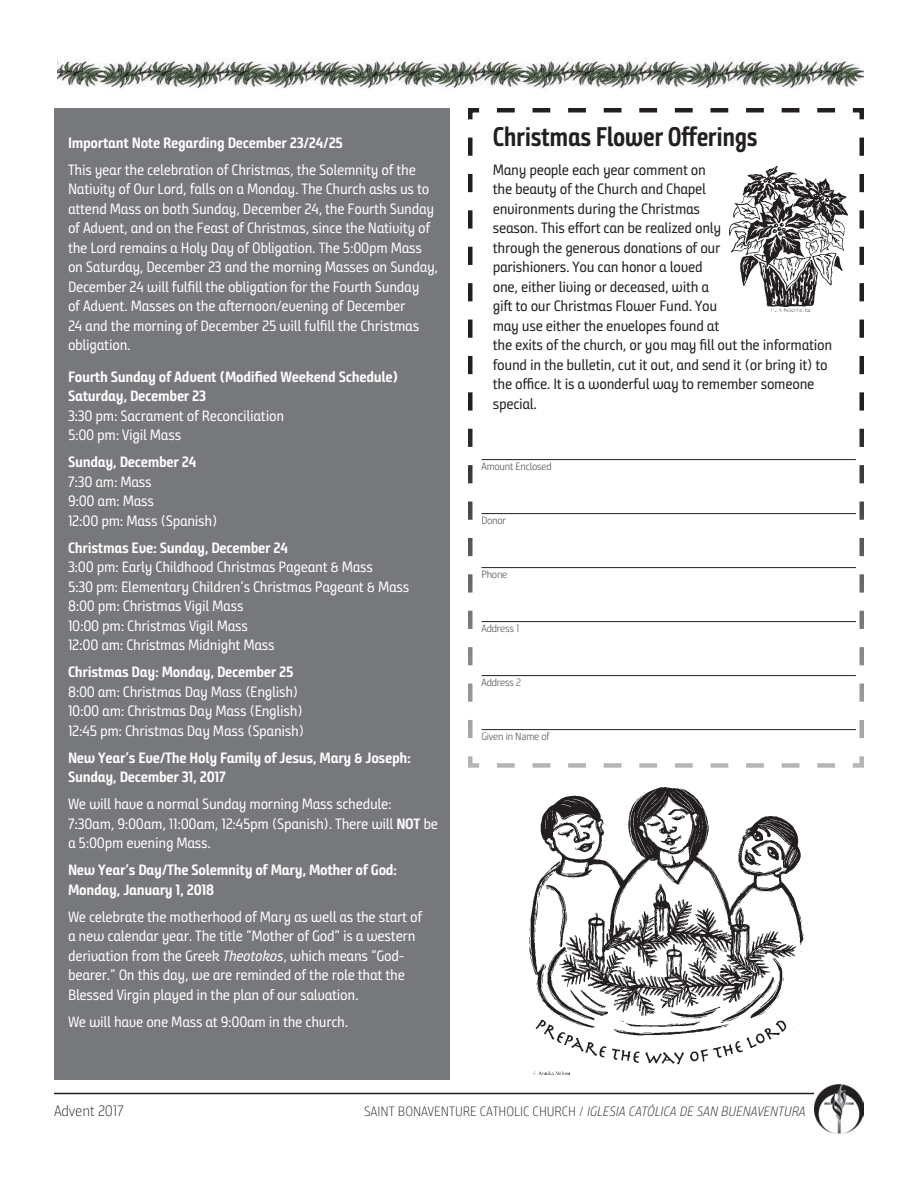
<style>
.page{position:relative;width:918px;height:1188px;background:#fff}
.page>*{position:absolute;margin:0;border:0;box-sizing:border-box;transform-origin:0 0}
.t1{font:27px "Bunday Sans Bold Up";letter-spacing:-.02em;color:#231f20;scale:.9 1}
.t2{font:15px/19.5px "Bunday Sans Regular Up";letter-spacing:-.02em;color:#fff}
.t3{font:15px/19.5px "Bunday Sans Regular Up";letter-spacing:-.02em;color:#231f20}
.t4{font:15px/19.5px "Bunday Sans Bold Up";letter-spacing:-.02em;color:#fff}
.t5{font:300 15px "Bunday Sans";letter-spacing:-.01em;color:#231f20}
.t6{font:13.5px "Bunday Sans Light Up It";color:#231f20}
.t7{font:300 10.5px "Bunday Sans";letter-spacing:-.02em;color:#231f20}
.s1{font-family:"Bunday Sans";font-weight:700}
.s2{font-family:"Bunday Sans Regular Up It"}
.s3{font-family:"Bunday Sans Light Up"}
</style>
<div class="page">
<svg style="left:468px;top:108px;width:396px;height:660px"></svg>
<div style="left:54px;top:108px;width:396px;height:972px;background:#76787b"></div>
<img style="left:730px;top:166px;width:117px;height:150px">
<img style="left:58px;top:58px;width:806px;height:32px">
<hr style="left:482px;top:459px;width:374px;height:1px;background:#231f20">
<hr style="left:482px;top:513px;width:374px;height:1px;background:#231f20">
<hr style="left:482px;top:567px;width:374px;height:1px;background:#231f20">
<hr style="left:482px;top:621px;width:374px;height:1px;background:#231f20">
<hr style="left:482px;top:675px;width:374px;height:1px;background:#231f20">
<hr style="left:482px;top:729px;width:374px;height:1px;background:#231f20">
<img style="left:529px;top:787px;width:275px;height:288px">
<hr style="left:54px;top:1093px;width:770px;height:1px;background:#231f20">
<img style="left:815px;top:1085px;width:49px;height:49px">
<p class="t4" style="left:68px;top:133px;width:276px">Important Note Regarding December 23/24/25</p>
<p class="t2" style="left:68px;top:160px;width:372px">This year the celebration of Christmas, the Solemnity of the Nativity of Our Lord, falls on a Monday. The Church asks us to attend Mass on both Sunday, December 24, the Fourth Sunday of Advent, and on the Feast of Christmas, since the Nativity of the Lord remains a Holy Day of Obligation. The 5:00pm Mass on Saturday, December 23 and the morning Masses on Sunday, December 24 will fulfill the obligation for the Fourth Sunday<br>of Advent. Masses on the afternoon/evening of December<br>24 and the morning of December 25 will fulfill the Christmas obligation.</p>
<p class="t4" style="left:68px;top:367px;width:332px">Fourth Sunday of Advent (Modified Weekend Schedule)<br>Saturday, December 23</p>
<p class="t2" style="left:68px;top:406px;width:218px">3:30 pm: Sacrament of Reconciliation<br>5:00 pm: Vigil Mass</p>
<p class="t4" style="left:68px;top:452px;width:130px">Sunday, December 24</p>
<p class="t2" style="left:68px;top:472px;width:151px">7:30 am: Mass<br>9:00 am: Mass<br>12:00 pm: Mass (Spanish)</p>
<p class="t4" style="left:68px;top:538px;width:222px">Christmas Eve: Sunday, December 24</p>
<p class="t2" style="left:68px;top:557px;width:343px">3:00 pm: Early Childhood Christmas Pageant &amp; Mass<br>5:30 pm: Elementary Children’s Christmas Pageant &amp; Mass 8:00 pm: Christmas Vigil Mass<br>10:00 pm: Christmas Vigil Mass<br>12:00 am: Christmas Midnight Mass</p>
<p class="t4" style="left:68px;top:662px;width:227px">Christmas Day: Monday, December 25</p>
<p class="t2" style="left:68px;top:682px;width:238px">8:00 am: Christmas Day Mass (English)<br>10:00 am: Christmas Day Mass (English)<br>12:45 pm: Christmas Day Mass (Spanish)</p>
<p class="t4" style="left:68px;top:748px;width:345px">New Year’s Eve/The Holy Family of Jesus, Mary &amp; Joseph:<br>Sunday, December 31, 2017</p>
<p class="t2" style="left:68px;top:794px;width:371px">We will have a normal Sunday morning Mass schedule:<br>7:30am, 9:00am, 11:00am, 12:45pm (Spanish). There will <span class="s1">NOT</span> be a 5:00pm evening Mass.</p>
<p class="t4" style="left:68px;top:860px;width:331px">New Year’s Day/The Solemnity of Mary, Mother of God:<br>Monday, January 1, 2018</p>
<p class="t2" style="left:68px;top:907px;width:356px">We celebrate the motherhood of Mary as well as the start of a new calendar year. The title “Mother of God” is a western derivation from the Greek <span class="s2">Theotokos</span>, which means “God&shy;bearer.” On this day, we are reminded of the role that the Blessed Virgin played in the plan of our salvation.</p>
<p class="t2" style="left:68px;top:1012px;width:282px">We will have one Mass at 9:00am in the church.</p>
<h1 class="t1" style="left:493px;top:121px;width:296px">Christmas Flower Offerings</h1>
<p class="t3" style="left:493px;top:160px;width:341px">Many people each year comment on<br>the beauty of the Church and Chapel<br>environments during the Christmas<br>season. This effort can be realized only<br>through the generous donations of our<br>parishioners. You can honor a loved<br>one, either living or deceased, with a<br>gift to our Christmas Flower Fund. You<br>may use either the envelopes found at<br>the exits of the church, or you may fill out the information found in the bulletin, cut it out, and send it (or bring it) to the office. It is a wonderful way to remember someone special.</p>
<p class="t7" style="left:482px;top:461px;width:72px">Amount Enclosed</p>
<p class="t7" style="left:482px;top:515px;width:26px">Donor</p>
<p class="t7" style="left:482px;top:569px;width:27px">Phone</p>
<p class="t7" style="left:482px;top:623px;width:39px">Address 1</p>
<p class="t7" style="left:482px;top:677px;width:41px">Address 2</p>
<p class="t7" style="left:482px;top:731px;width:70px">Given in Name of</p>
<p class="t5" style="left:54px;top:1102px;width:72px">Advent 2017</p>
<p class="t6" style="left:364px;top:1104px;width:443px"><span class="s3">SAINT BONAVENTURE CATHOLIC CHURCH /</span> IGLESIA CATÓLICA DE SAN BUENAVENTURA</p>
</div>
